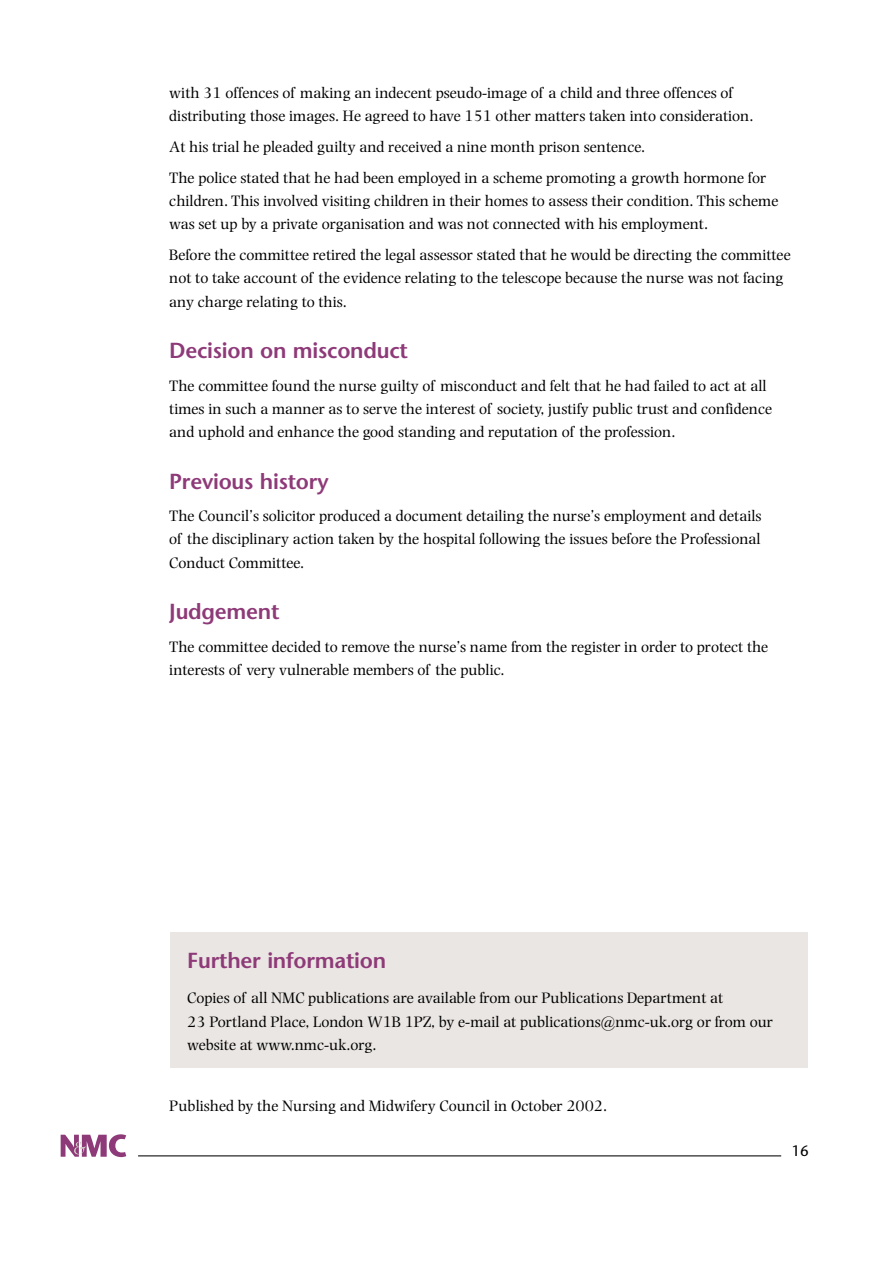
<style>
.page{position:relative;width:893px;height:1263px;background:#fff}
.page>*{position:absolute;margin:0;border:0;box-sizing:border-box;transform-origin:0 0}
.t1{font:600 21.75px "Stone Sans";letter-spacing:-.01em;color:#8e3a78}
.t2{font:15.75px/23.2px "Photina";color:#000}
.t3{font:15px "Stone Sans";color:#000}
</style>
<div class="page">
<div style="left:170px;top:932px;width:637px;height:136px;background:#eae6e3"></div>
<svg style="left:61px;top:1134px;width:65px;height:23px"></svg>
<hr style="left:138px;top:1155px;width:643px;height:1px;background:#000">
<p class="t2" style="left:169px;top:82px;width:585px">with 31 offences of making an indecent pseudo-image of a child and three offences of distributing those images. He agreed to have 151 other matters taken into consideration.</p>
<p class="t2" style="left:169px;top:133px;width:598px;line-height:30.8px">At his trial he pleaded guilty and received a nine month prison sentence.<br>The police stated that he had been employed in a scheme promoting a growth hormone for</p>
<p class="t2" style="left:169px;top:190px;width:610px">children. This involved visiting children in their homes to assess their condition. This scheme was set up by a private organisation and was not connected with his employment.</p>
<p class="t2" style="left:169px;top:244px;width:623px">Before the committee retired the legal assessor stated that he would be directing the committee not to take account of the evidence relating to the telescope because the nurse was not facing any charge relating to this.</p>
<h1 class="t1" style="left:169px;top:342px;width:240px">Decision on misconduct</h1>
<p class="t2" style="left:169px;top:375px;width:604px">The committee found the nurse guilty of misconduct and felt that he had failed to act at all times in such a manner as to serve the interest of society, justify public trust and confidence and uphold and enhance the good standing and reputation of the profession.</p>
<h1 class="t1" style="left:169px;top:473px;width:161px">Previous history</h1>
<p class="t2" style="left:169px;top:505px;width:594px;text-align:justify">The Council’s solicitor produced a document detailing the nurse’s employment and details of the disciplinary action taken by the hospital following the issues before the Professional Conduct Committee.</p>
<h1 class="t1" style="left:169px;top:603px;width:112px">Judgement</h1>
<p class="t2" style="left:169px;top:636px;width:600px">The committee decided to remove the nurse’s name from the register in order to protect the interests of very vulnerable members of the public.</p>
<h1 class="t1" style="left:187px;top:952px;width:200px">Further information</h1>
<p class="t2" style="left:187px;top:988px;width:587px">Copies of all NMC publications are available from our Publications Department at<br>23 Portland Place, London W1B 1PZ, by e-mail at publications@nmc-uk.org or from our website at www.nmc-uk.org.</p>
<p class="t2" style="left:169px;top:1096px;width:439px">Published by the Nursing and Midwifery Council in October 2002.</p>
<p class="t3" style="left:791px;top:1145px;width:19px">16</p>
</div>
